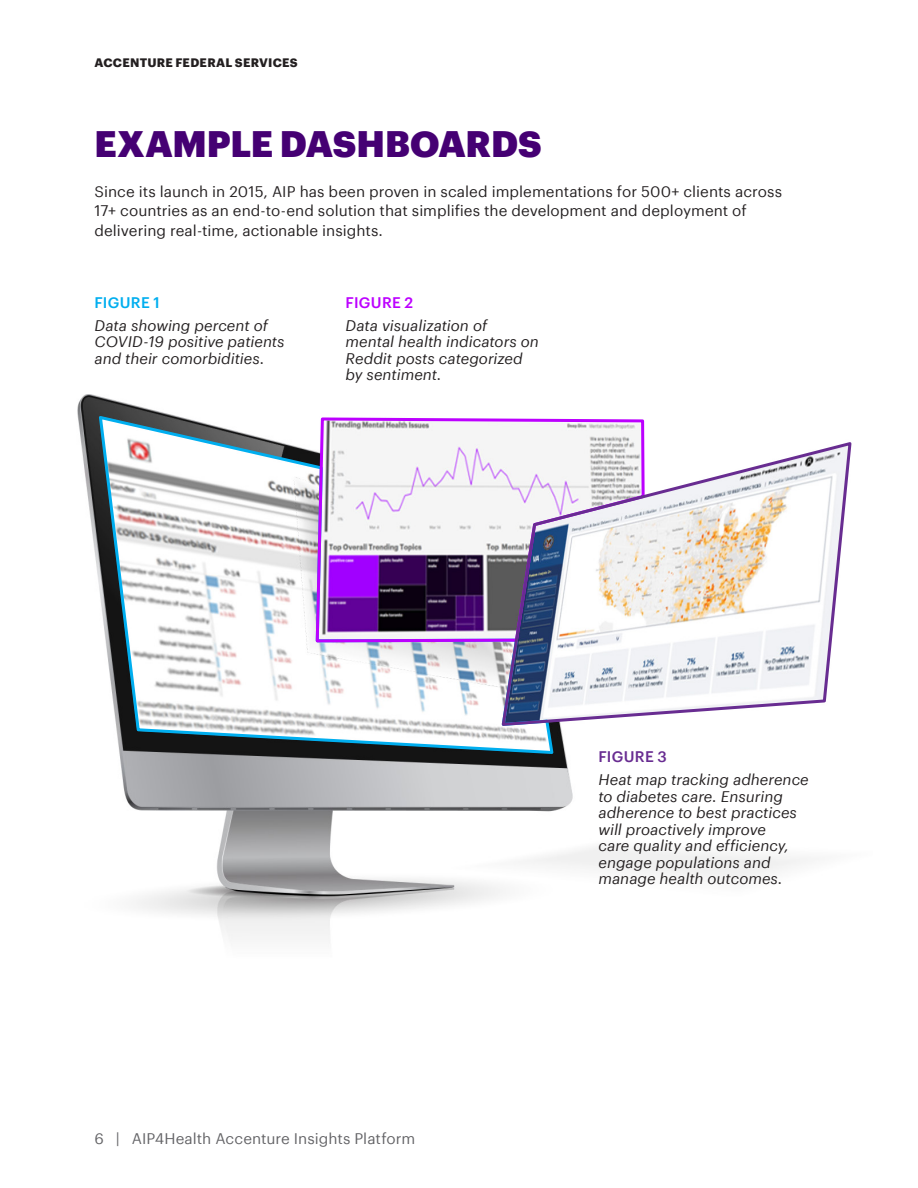
<style>
.page{position:relative;width:918px;height:1188px;background:#fff}
.page>*{position:absolute;margin:0;border:0;box-sizing:border-box;transform-origin:0 0}
.Header_Level_2{font:900 36px "Graphik";letter-spacing:-.005em;color:#450073}
.BODY{font:italic 15px/16.5px "Graphik";color:#231f20}
.BODY-2{font:15px/19.5px "Graphik";letter-spacing:.005em;color:#231f20}
.Header_Level_2-2{font:15px "Graphik";color:#636366}
.BODY-3{font:500 15px "Graphik";letter-spacing:.015em;color:#00aeef}
.BODY-4{font:500 15px "Graphik";letter-spacing:.015em;color:#bc00ff}
.BODY-5{font:500 15px "Graphik";letter-spacing:.015em;color:#682c91}
.t1{font:700 12px "Graphik";letter-spacing:.02em;color:#231f20}
</style>
<div class="page">
<img style="left:77px;top:394px;width:731px;height:545px">
<svg style="left:97px;top:414px;width:458px;height:342px"></svg>
<svg style="left:314px;top:416px;width:332px;height:228px"></svg>
<svg style="left:500px;top:440px;width:352px;height:288px"></svg>
<p class="t1" style="left:95px;top:53px;width:205px">ACCENTURE FEDERAL SERVICES</p>
<p class="Header_Level_2" style="left:95px;top:116px;width:449px">EXAMPLE DASHBOARDS</p>
<p class="BODY-2" style="left:94px;top:180px;width:689px">Since its launch in 2015, AIP has been proven in scaled implementations for 500+ clients across<br>17+ countries as an end-to-end solution that simplifies the development and deployment of delivering real-time, actionable insights.</p>
<p class="BODY-3" style="left:95px;top:291px;width:67px">FIGURE 1</p>
<p class="BODY" style="left:94px;top:316px;width:192px">Data showing percent of<br>COVID-19 positive patients and their comorbidities.</p>
<p class="BODY-4" style="left:346px;top:291px;width:69px">FIGURE 2</p>
<p class="BODY" style="left:346px;top:316px;width:195px">Data visualization of mental health indicators on<br>Reddit posts categorized by sentiment.</p>
<p class="Header_Level_2-2" style="left:94px;top:1127px;width:322px">6 | AIP4Health Accenture Insights Platform</p>
<p class="BODY-5" style="left:599px;top:745px;width:70px">FIGURE 3</p>
<p class="BODY" style="left:598px;top:770px;width:212px">Heat map tracking adherence to diabetes care. Ensuring adherence to best practices will proactively improve<br>care quality and efficiency, engage populations and manage health outcomes.</p>
</div>
